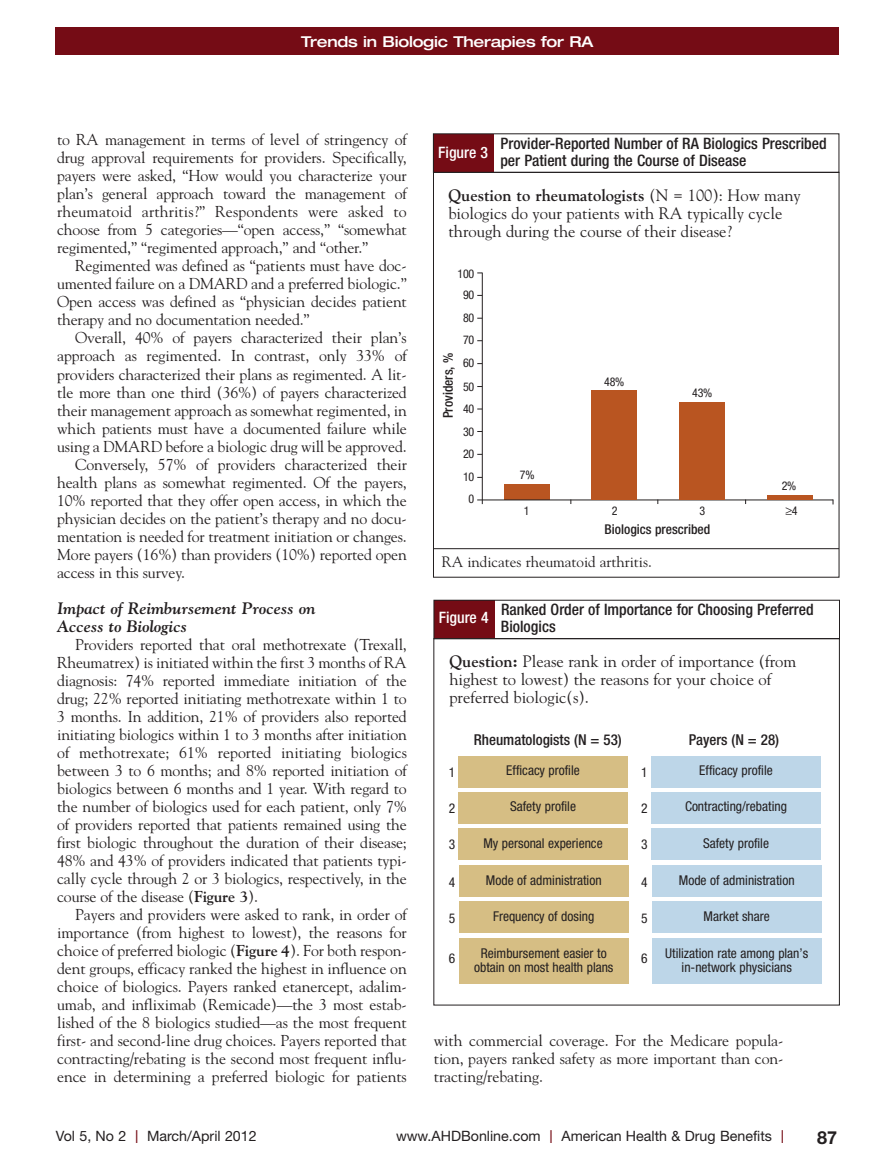
<style>
.page{position:relative;width:879px;height:1176px;background:#fff}
.page>*{position:absolute;margin:0;border:0;box-sizing:border-box;transform-origin:0 0}
.t1{font:700 18px "Helvetica Neue";color:#231f20}
.t2{font:16.5px/18px "Goudy";color:#231f20}
.t3{font:italic 700 16.5px/18px "Goudy";color:#231f20}
.t4{font:15.75px/18px "Goudy";letter-spacing:-.01em;color:#231f20;text-align:justify}
.t5{font:500 condensed 15.75px/16.5px "Helvetica Neue";color:#231f20}
.t6{font:500 condensed 15.75px "Helvetica Neue";color:#fff}
.t7{font:500 condensed 15px "Helvetica Neue";color:#231f20}
.t8{font:15px "Goudy";color:#231f20}
.t9{font:500 expanded 15px "Helvetica Neue";letter-spacing:-.015em;color:#fff}
.t10{font:14.25px "Helvetica Neue";color:#231f20}
.t11{font:condensed 13.5px/13.5px "Helvetica Neue";color:#231f20;text-align:center}
.t12{font:500 condensed 13.5px "Helvetica Neue";color:#231f20}
.t13{font:condensed 12px/23.4px "Helvetica Neue";letter-spacing:-.02em;color:#231f20}
.s1{font-weight:700}
.s2{font-weight:300;font-size:18px;color:#750c15}
</style>
<div class="page">
<div style="left:56px;top:28px;width:783px;height:27px;background:#750c15"></div>
<div style="left:504px;top:483px;width:45px;height:16px;background:#b95521"></div>
<hr style="left:482px;top:272px;width:1px;height:232px;background:#231f20">
<hr style="left:477px;top:499px;width:356px;height:1px;background:#231f20">
<div style="left:591px;top:390px;width:46px;height:109px;background:#b95521"></div>
<div style="left:679px;top:402px;width:45px;height:97px;background:#b95521"></div>
<div style="left:766px;top:494px;width:46px;height:5px;background:#b95521"></div>
<div style="left:433px;top:134px;width:61px;height:38px;background:#750c15"></div>
<div style="left:433px;top:133px;width:406px;height:40px;border:1px solid #231f20"></div>
<hr style="left:433px;top:548px;width:406px;height:1px;background:#231f20">
<div style="left:458px;top:756px;width:170px;height:31px;background:#d6be84"></div>
<div style="left:651px;top:756px;width:169px;height:31px;background:#bdd6e8"></div>
<div style="left:459px;top:865px;width:169px;height:31px;background:#d6be84"></div>
<div style="left:652px;top:865px;width:169px;height:31px;background:#bdd6e8"></div>
<div style="left:459px;top:901px;width:169px;height:31px;background:#d6be84"></div>
<div style="left:652px;top:901px;width:169px;height:31px;background:#bdd6e8"></div>
<div style="left:459px;top:938px;width:169px;height:45px;background:#d6be84"></div>
<div style="left:652px;top:938px;width:169px;height:45px;background:#bdd6e8"></div>
<div style="left:458px;top:828px;width:170px;height:31px;background:#d6be84"></div>
<div style="left:651px;top:828px;width:169px;height:31px;background:#bdd6e8"></div>
<div style="left:458px;top:791px;width:170px;height:31px;background:#d6be84"></div>
<div style="left:651px;top:791px;width:169px;height:31px;background:#bdd6e8"></div>
<div style="left:434px;top:600px;width:61px;height:38px;background:#750c15"></div>
<div style="left:433px;top:599px;width:406px;height:40px;border:1px solid #231f20"></div>
<p class="t9" style="left:301px;top:32px;width:293px">Trends in Biologic Therapies for RA</p>
<p class="t4" style="left:57px;top:131px;width:351px">to RA management in terms of level of stringency of drug approval requirements for providers. Specifically, payers were asked, “How would you characterize your plan’s general approach toward the management of rheumatoid arthritis?” Respondents were asked to choose from 5 categories—“open access,” “somewhat regimented,” “regimented approach,” and “other.”</p>
<p class="t4" style="left:57px;top:257px;width:351px;text-indent:18px">Regimented was defined as “patients must have doc&shy;umented failure on a DMARD and a preferred biologic.” Open access was defined as “physician decides patient therapy and no documentation needed.”</p>
<p class="t4" style="left:75px;top:329px;width:333px">Overall, 40% of payers characterized their plan’s</p>
<p class="t4" style="left:57px;top:347px;width:351px">approach as regimented. In contrast, only 33% of</p>
<p class="t4" style="left:57px;top:365px;width:351px">providers characterized their plans as regimented. A lit-</p>
<p class="t4" style="left:57px;top:383px;width:351px">tle more than one third (36%) of payers characterized</p>
<p class="t4" style="left:57px;top:401px;width:351px">their management approach as somewhat regimented, in</p>
<p class="t4" style="left:57px;top:419px;width:351px">which patients must have a documented failure while</p>
<p class="t4" style="left:57px;top:437px;width:351px">using a DMARD before a biologic drug will be approved.</p>
<p class="t4" style="left:75px;top:455px;width:333px">Conversely, 57% of providers characterized their</p>
<p class="t4" style="left:57px;top:473px;width:351px">health plans as somewhat regimented. Of the payers,</p>
<p class="t4" style="left:57px;top:491px;width:351px">10% reported that they offer open access, in which the</p>
<p class="t4" style="left:57px;top:509px;width:351px">physician decides on the patient’s therapy and no docu-</p>
<p class="t4" style="left:57px;top:527px;width:351px">mentation is needed for treatment initiation or changes.</p>
<p class="t4" style="left:57px;top:545px;width:351px">More payers (16%) than providers (10%) reported open</p>
<p class="t4" style="left:57px;top:563px;width:129px">access in this survey.</p>
<p class="t3" style="left:57px;top:598px;width:260px">Impact of Reimbursement Process on<br>Access to Biologics</p>
<p class="t4" style="left:57px;top:635px;width:351px;text-indent:18px">Providers reported that oral methotrexate (Trexall, Rheumatrex) is initiated within the first 3 months of RA diagnosis: 74% reported immediate initiation of the drug; 22% reported initiating methotrexate within 1 to 3 months. In addition, 21% of providers also reported initiating biologics within 1 to 3 months after initiation of methotrexate; 61% reported initiating biologics between 3 to 6 months; and 8% reported initiation of biologics between 6 months and 1 year. With regard to the number of biologics used for each patient, only 7% of providers reported that patients remained using the first biologic throughout the duration of their disease; 48% and 43% of providers indicated that patients typi&shy;cally cycle through 2 or 3 biologics, respectively, in the course of the disease (<span class="s1">Figure 3</span>).</p>
<p class="t4" style="left:57px;top:905px;width:351px;text-indent:18px">Payers and providers were asked to rank, in order of importance (from highest to lowest), the reasons for choice of preferred biologic (<span class="s1">Figure 4</span>). For both respon&shy;dent groups, efficacy ranked the highest in influence on choice of biologics. Payers ranked etanercept, adalim - umab, and infliximab (Remicade)—the 3 most estab&shy;lished of the 8 biologics studied—as the most frequent first- and second-line drug choices. Payers reported that contracting/rebating is the second most frequent influ&shy;ence in determining a preferred biologic for patients</p>
<p class="t6" style="left:438px;top:143px;width:51px">Figure 3</p>
<p class="t5" style="left:500px;top:135px;width:328px">Provider-Reported Number of RA Biologics Prescribed per Patient during the Course of Disease</p>
<p class="t2" style="left:448px;top:186px;width:354px"><span class="s1">Question to rheumatologists</span> (N = 100): How many biologics do your patients with RA typically cycle through during the course of their disease?</p>
<p class="t13" style="left:457px;top:265px;width:18px;line-height:20.4px;text-align:center">100<br>90</p>
<p class="t13" style="left:463px;top:308px;width:13px;line-height:21.9px">80<br>70</p>
<p class="t13" style="left:463px;top:352px;width:13px">60<br>50</p>
<p class="t13" style="left:463px;top:397px;width:13px">40<br>30</p>
<p class="t13" style="left:463px;top:443px;width:13px">20<br>10</p>
<p class="t13" style="left:468px;top:488px;width:7px">0</p>
<p class="t12" style="left:440px;top:418px;width:67px;rotate:-90deg">Providers, %</p>
<p class="t13" style="left:520px;top:464px;width:16px">7%</p>
<p class="t13" style="left:604px;top:371px;width:22px">48%</p>
<p class="t13" style="left:692px;top:382px;width:22px">43%</p>
<p class="t13" style="left:781px;top:475px;width:16px">2%</p>
<p class="t13" style="left:524px;top:500px;width:7px">1</p>
<p class="t13" style="left:611px;top:500px;width:7px">2</p>
<p class="t13" style="left:699px;top:500px;width:7px">3</p>
<p class="t13" style="left:785px;top:500px;width:14px">≥4</p>
<p class="t12" style="left:604px;top:521px;width:107px">Biologics prescribed</p>
<p class="t8" style="left:441px;top:553px;width:211px">RA indicates rheumatoid arthritis.</p>
<p class="t6" style="left:439px;top:608px;width:51px">Figure 4</p>
<p class="t5" style="left:501px;top:601px;width:314px">Ranked Order of Importance for Choosing Preferred<br>Biologics</p>
<p class="t2" style="left:449px;top:651px;width:348px"><span class="s1">Question:</span> Please rank in order of importance (from highest to lowest) the reasons for your choice of preferred biologic(s).</p>
<p class="t11" style="left:449px;top:766px;width:8px">1</p>
<p class="t11" style="left:449px;top:802px;width:8px">2</p>
<p class="t11" style="left:449px;top:838px;width:8px">3</p>
<p class="t11" style="left:449px;top:876px;width:8px">4</p>
<p class="t11" style="left:449px;top:912px;width:8px">5</p>
<p class="t11" style="left:449px;top:952px;width:8px">6</p>
<p class="t7" style="left:474px;top:731px;width:149px">Rheumatologists (N = 53)</p>
<p class="t7" style="left:688px;top:731px;width:92px">Payers (N = 28)</p>
<p class="t11" style="left:641px;top:766px;width:8px">1</p>
<p class="t11" style="left:641px;top:802px;width:8px">2</p>
<p class="t11" style="left:641px;top:838px;width:8px">3</p>
<p class="t11" style="left:641px;top:876px;width:8px">4</p>
<p class="t11" style="left:641px;top:912px;width:8px">5</p>
<p class="t11" style="left:641px;top:952px;width:8px">6</p>
<p class="t11" style="left:506px;top:764px;width:75px">Efficacy profile</p>
<p class="t11" style="left:699px;top:764px;width:75px">Efficacy profile</p>
<p class="t11" style="left:510px;top:800px;width:67px">Safety profile</p>
<p class="t11" style="left:685px;top:800px;width:103px">Contracting/rebating</p>
<p class="t11" style="left:483px;top:837px;width:121px">My personal experience</p>
<p class="t11" style="left:703px;top:837px;width:67px">Safety profile</p>
<p class="t11" style="left:486px;top:874px;width:117px">Mode of administration</p>
<p class="t11" style="left:679px;top:874px;width:117px">Mode of administration</p>
<p class="t11" style="left:493px;top:910px;width:102px">Frequency of dosing</p>
<p class="t11" style="left:703px;top:910px;width:68px">Market share</p>
<p class="t11" style="left:474px;top:947px;width:141px">Reimbursement easier to obtain on most health plans</p>
<p class="t11" style="left:665px;top:947px;width:145px">Utilization rate among plan’s in-network physicians</p>
<p class="t4" style="left:434px;top:1031px;width:351px">with commercial coverage. For the Medicare popula&shy;tion, payers ranked safety as more important than con&shy;tracting/rebating.</p>
<p class="t10" style="left:56px;top:1127px;width:202px">Vol 5, No 2 <span class="s2">l</span> March/April 2012</p>
<p class="t10" style="left:396px;top:1127px;width:389px">www.AHDBonline.com <span class="s2">l</span> American Health &amp; Drug Benefits <span class="s2">l</span></p>
<p class="t1" style="left:817px;top:1126px;width:21px">87</p>
</div>
